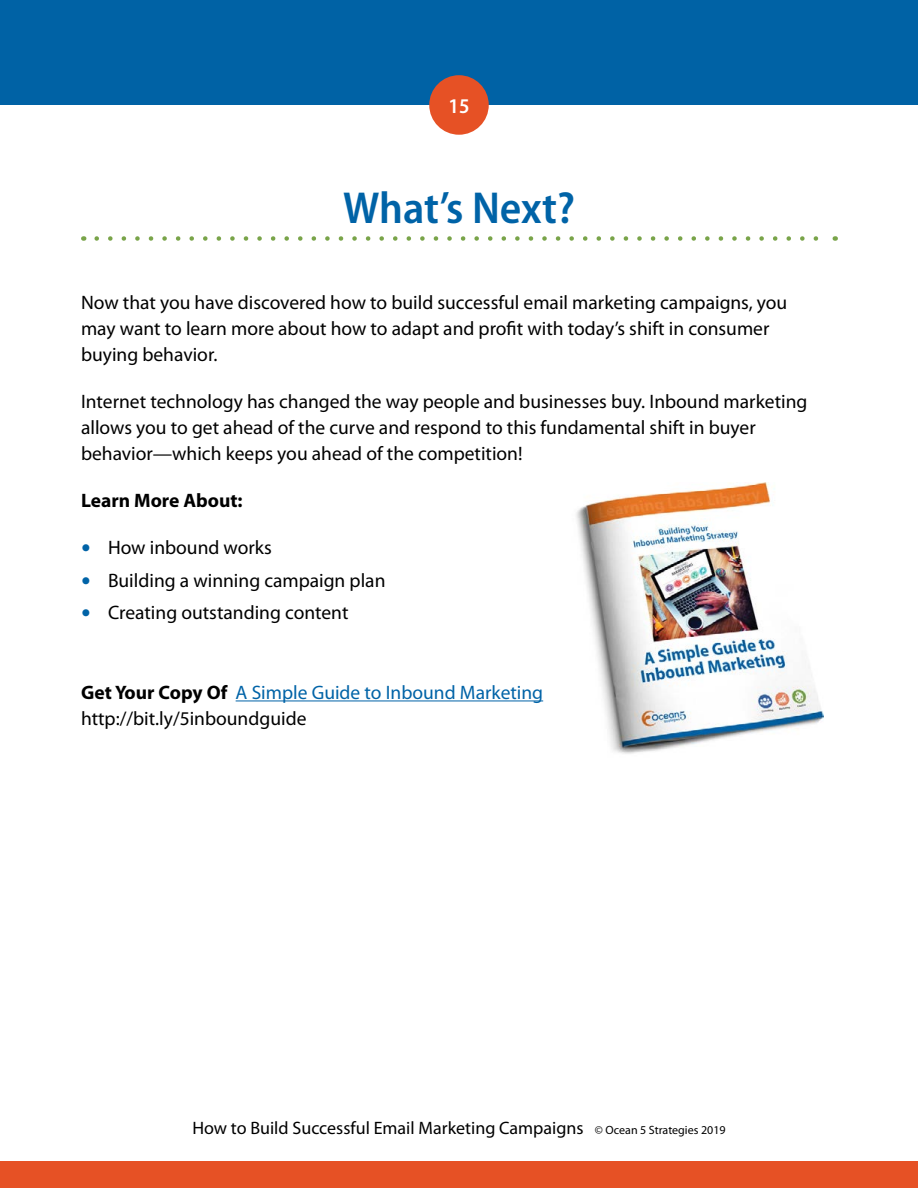
<style>
.page{position:relative;width:918px;height:1188px;background:#fff}
.page>*{position:absolute;margin:0;border:0;box-sizing:border-box;transform-origin:0 0}
.t1{font:600 semi-condensed 45px "Myriad Pro";letter-spacing:-.005em;color:#0063a7}
.t2{font:600 semi-condensed 21px "Myriad Pro";color:#fff}
.t3{font:19.5px/26.2px "Myriad Pro";color:#000}
.t4{font:19.5px/26.2px "Myriad Pro";color:#0063a7}
.t5{font:700 19.5px "Myriad Pro";color:#000}
.t6{font:18px "Myriad Pro";color:#000}
.s1{font-family:"Calibri";font-weight:700;color:#0063a7}
.s2{font-weight:700;color:#000}
.s3{color:#000}
.s4{font-size:12px}
</style>
<div class="page">
<div style="left:0;top:0;width:918px;height:105px;background:#0062a5"></div>
<div style="left:0;top:1161px;width:918px;height:27px;background:#e65125"></div>
<div style="left:429px;top:75px;width:60px;height:60px;background:#e65125;border-radius:50%"></div>
<svg style="left:97px;top:236px;width:722px;height:5px"></svg>
<hr style="left:236px;top:700px;width:307px;height:1px;background:#0063a7">
<img style="left:576px;top:483px;width:248px;height:271px">
<p class="t2" style="left:449px;top:93px;width:22px">15</p>
<h1 class="t1" style="left:343px;top:179px;width:233px">What’s Next?</h1>
<p class="t3" style="left:81px;top:289px;width:708px">Now that you have discovered how to build successful email marketing campaigns, you may want to learn more about how to adapt and profit with today’s shift in consumer buying behavior.</p>
<p class="t3" style="left:81px;top:388px;width:728px">Internet technology has changed the way people and businesses buy. Inbound marketing allows you to get ahead of the curve and respond to this fundamental shift in buyer behavior—which keeps you ahead of the competition!</p>
<p class="t5" style="left:81px;top:488px;width:163px">Learn More About:</p>
<p class="t3" style="left:81px;top:534px;width:192px"><span class="s1">•</span> How inbound works</p>
<p class="t3" style="left:81px;top:567px;width:306px"><span class="s1">•</span> Building a winning campaign plan</p>
<p class="t3" style="left:81px;top:600px;width:269px"><span class="s1">•</span> Creating outstanding content</p>
<p class="t4" style="left:81px;top:679px;width:464px"><span class="s2">Get Your Copy Of</span> A Simple Guide to Inbound Marketing <span class="s3">http://bit.ly/5inboundguide</span></p>
<p class="t6" style="left:192px;top:1117px;width:535px">How to Build Successful Email Marketing Campaigns <span class="s4">© Ocean 5 Strategies 2019</span></p>
</div>
